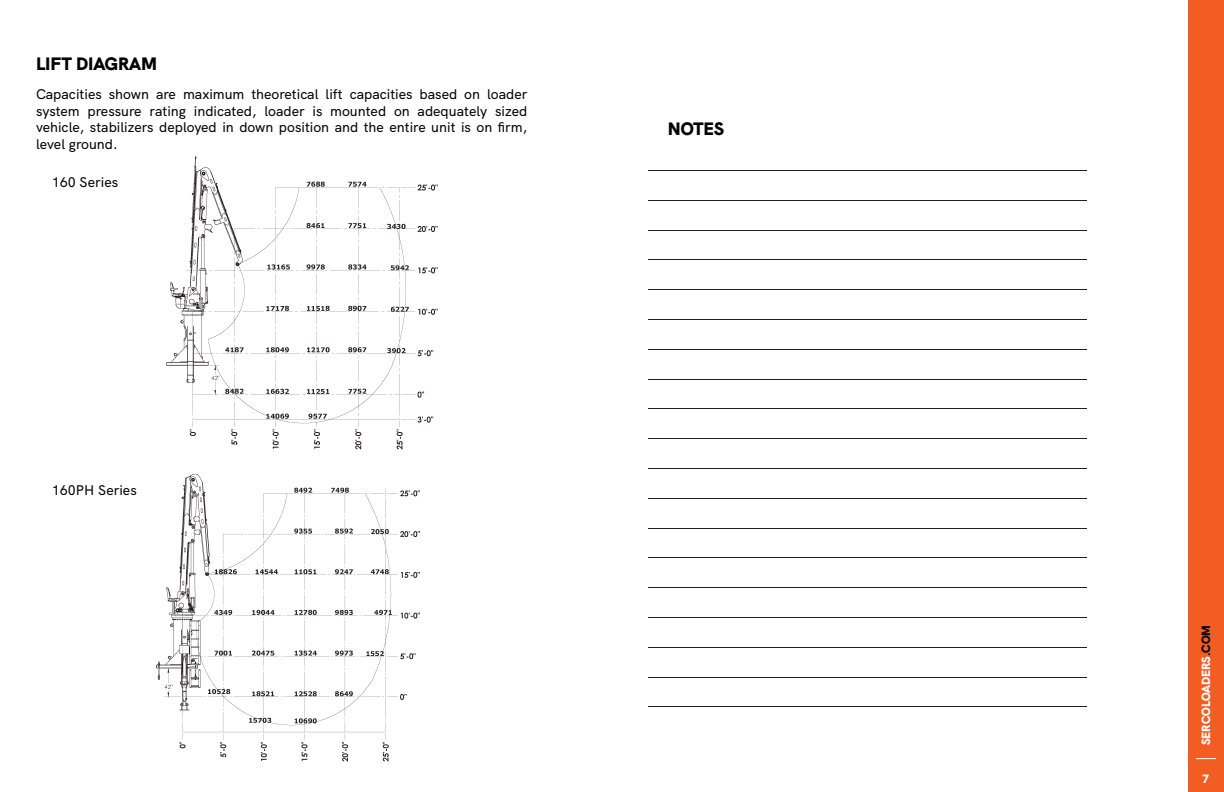
<style>
.page{position:relative;width:1224px;height:792px;background:#fff}
.page>*{position:absolute;margin:0;border:0;box-sizing:border-box;transform-origin:0 0}
.t1{font:900 18px "HK Grotesk";color:#040503}
.t2{font:500 14px/16.8px "HK Grotesk";color:#040503;text-align:justify}
.t3{font:900 12px "HK Grotesk";letter-spacing:-.005em;color:#fff}
.s1{color:#040503}
</style>
<div class="page">
<div style="left:1189px;top:0;width:35px;height:792px;background:#f25d23"></div>
<svg style="left:1196px;top:758px;width:20px;height:1px"></svg>
<hr style="left:648px;top:170px;width:438px;height:1px;background:#231f20">
<hr style="left:648px;top:200px;width:438px;height:1px;background:#231f20">
<hr style="left:648px;top:230px;width:438px;height:1px;background:#231f20">
<hr style="left:648px;top:260px;width:438px;height:1px;background:#231f20">
<hr style="left:648px;top:289px;width:438px;height:1px;background:#231f20">
<hr style="left:648px;top:319px;width:438px;height:1px;background:#231f20">
<hr style="left:648px;top:349px;width:438px;height:1px;background:#231f20">
<hr style="left:648px;top:379px;width:438px;height:1px;background:#231f20">
<hr style="left:648px;top:409px;width:438px;height:1px;background:#231f20">
<hr style="left:648px;top:438px;width:438px;height:1px;background:#231f20">
<hr style="left:648px;top:468px;width:438px;height:1px;background:#231f20">
<hr style="left:648px;top:498px;width:438px;height:1px;background:#231f20">
<hr style="left:648px;top:528px;width:438px;height:1px;background:#231f20">
<hr style="left:648px;top:558px;width:438px;height:1px;background:#231f20">
<hr style="left:648px;top:587px;width:438px;height:1px;background:#231f20">
<hr style="left:648px;top:617px;width:438px;height:1px;background:#231f20">
<hr style="left:648px;top:647px;width:438px;height:1px;background:#231f20">
<hr style="left:648px;top:677px;width:438px;height:1px;background:#231f20">
<hr style="left:648px;top:706px;width:438px;height:1px;background:#231f20">
<img style="left:166px;top:156px;width:272px;height:294px">
<img style="left:156px;top:473px;width:264px;height:289px">
<p class="t1" style="left:36px;top:50px;width:123px">LIFT DIAGRAM</p>
<p class="t2" style="left:36px;top:84px;width:493px">Capacities shown are maximum theoretical lift capacities based on loader system pressure rating indicated, loader is mounted on adequately sized vehicle, stabilizers deployed in down position and the entire unit is on firm, level ground.</p>
<p class="t2" style="left:52px;top:173px;width:68px">160 Series</p>
<p class="t2" style="left:52px;top:481px;width:86px">160PH Series</p>
<p class="t1" style="left:668px;top:115px;width:58px">NOTES</p>
<p class="t3" style="left:1197px;top:745px;width:122px;rotate:-90deg">SERCOLOADERS<span class="s1">.COM</span></p>
<p class="t3" style="left:1202px;top:769px;width:9px">7</p>
</div>
